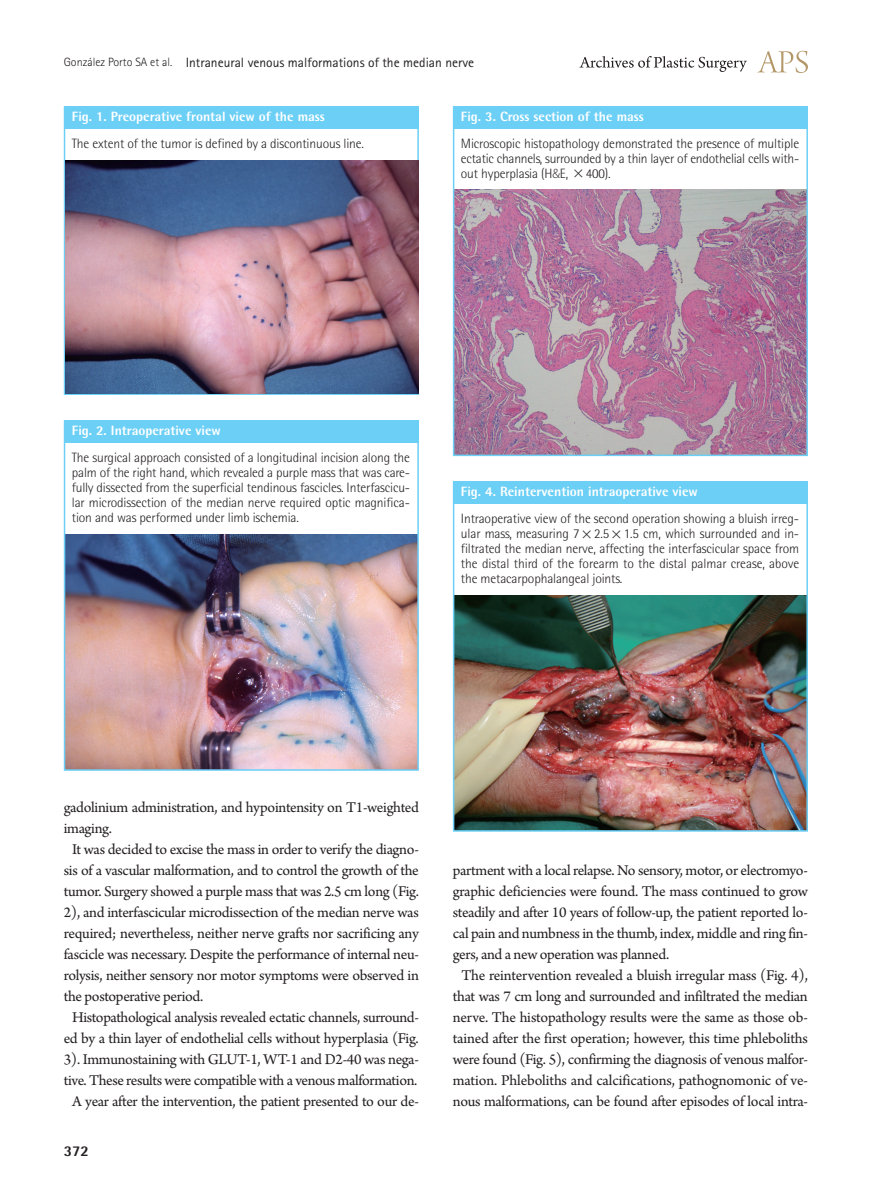
<style>
.page{position:relative;width:893px;height:1191px;background:#fff}
.page>*{position:absolute;margin:0;border:0;box-sizing:border-box;transform-origin:0 0}
.본문{font:15.75px/21px "Arno Pro";letter-spacing:-.02em;color:#231f20;text-align:justify}
.t1{font:800 15px "Rotis Semi Sans Std";color:#231f20}
.그림설명{font:300 13.5px/15px "Rotis Semi Sans Std";letter-spacing:-.01em;color:#231f20;text-align:justify}
.표그림제목{font:800 13.5px "Rotis Semi Sans Std";color:#fff}
.하시라_제목{font:13.5px "Rotis Sans Serif Std";color:#231f20}
.s1{font-weight:300;font-size:12px}
.s2{font-family:"Myriad Pro"}
.s3{font-family:"Dotum";font-weight:400}
</style>
<div class="page">
<svg style="left:757px;top:51px;width:51px;height:22px"></svg>
<svg style="left:579px;top:56px;width:168px;height:16px"></svg>
<img style="left:65px;top:160px;width:353px;height:233px">
<div style="left:64px;top:106px;width:354px;height:23px;background:#6bcff6"></div>
<img style="left:67px;top:534px;width:349px;height:233px">
<div style="left:64px;top:420px;width:354px;height:23px;background:#6bcff6"></div>
<div style="left:64px;top:420px;width:355px;height:350px;border:2px solid #6bcff6"></div>
<img style="left:456px;top:190px;width:349px;height:263px">
<div style="left:453px;top:106px;width:354px;height:23px;background:#6bcff6"></div>
<div style="left:453px;top:106px;width:355px;height:350px;border:2px solid #6bcff6"></div>
<img style="left:456px;top:595px;width:349px;height:233px">
<div style="left:453px;top:481px;width:354px;height:23px;background:#6bcff6"></div>
<div style="left:453px;top:481px;width:355px;height:350px;border:2px solid #6bcff6"></div>
<p class="하시라_제목" style="left:64px;top:54px;width:412px"><span class="s1">González Porto SA et al.</span> Intraneural venous malformations of the median nerve</p>
<p class="표그림제목" style="left:72px;top:108px;width:255px">Fig. 1. Preoperative frontal view of the mass</p>
<p class="그림설명" style="left:72px;top:136px;width:294px">The extent of the tumor is defined by a discontinuous line.</p>
<p class="표그림제목" style="left:461px;top:108px;width:185px">Fig. 3. Cross section of the mass</p>
<p class="그림설명" style="left:461px;top:136px;width:340px">Microscopic histopathology demonstrated the presence of multiple ectatic channels, surrounded by a thin layer of endothelial cells with&shy;out hyperplasia (H<span class="s2">&amp;</span>E, <span class="s3">×</span>400).</p>
<p class="표그림제목" style="left:72px;top:422px;width:150px">Fig. 2. Intraoperative view</p>
<p class="그림설명" style="left:72px;top:450px;width:340px">The surgical approach consisted of a longitudinal incision along the palm of the right hand, which revealed a purple mass that was care&shy;fully dissected from the superficial tendinous fascicles. Interfascicu&shy;lar microdissection of the median nerve required optic magnifica&shy;tion and was performed under limb ischemia.</p>
<p class="표그림제목" style="left:461px;top:483px;width:238px">Fig. 4. Reintervention intraoperative view</p>
<p class="그림설명" style="left:461px;top:511px;width:340px">Intraoperative view of the second operation showing a bluish irreg&shy;ular mass, measuring 7<span class="s3">×</span>2.5<span class="s3">×</span>1.5 cm, which surrounded and in&shy;filtrated the median nerve, affecting the interfascicular space from the distal third of the forearm to the distal palmar crease, above the metacarpophalangeal joints.</p>
<p class="본문" style="left:64px;top:798px;width:357px">gadolinium administration, and hypointensity on T1-weighted imaging.</p>
<p class="본문" style="left:64px;top:840px;width:357px;text-indent:9px">It was decided to excise the mass in order to verify the diagno&shy;sis of a vascular malformation, and to control the growth of the tumor. Surgery showed a purple mass that was 2.5 cm long (Fig.<br>2), and interfascicular microdissection of the median nerve was required; nevertheless, neither nerve grafts nor sacrificing any fascicle was necessary. Despite the performance of internal neu&shy;rolysis, neither sensory nor motor symptoms were observed in the postoperative period.</p>
<p class="본문" style="left:64px;top:1008px;width:357px;text-align:center">Histopathological analysis revealed ectatic channels, surround&shy;ed by a thin layer of endothelial cells without hyperplasia (Fig.<br>3). Immunostaining with GLUT-1, WT-1 and D2-40 was nega&shy;tive. These results were compatible with a venous malformation.</p>
<p class="본문" style="left:72px;top:1092px;width:348px">A year after the intervention, the patient presented to our de-</p>
<p class="t1" style="left:64px;top:1141px;width:27px">372</p>
<p class="본문" style="left:453px;top:861px;width:357px">partment with a local relapse. No sensory, motor, or electromyo&shy;graphic deficiencies were found. The mass continued to grow steadily and after 10 years of follow-up, the patient reported lo&shy;cal pain and numbness in the thumb, index, middle and ring fin&shy;gers, and a new operation was planned.</p>
<p class="본문" style="left:453px;top:966px;width:357px;text-align:center">The reintervention revealed a bluish irregular mass (Fig. 4), that was 7 cm long and surrounded and infiltrated the median nerve. The histopathology results were the same as those ob&shy;tained after the first operation; however, this time phleboliths were found (Fig. 5), confirming the diagnosis of venous malfor&shy;mation. Phleboliths and calcifications, pathognomonic of ve&shy;nous malformations, can be found after episodes of local intra-</p>
</div>
